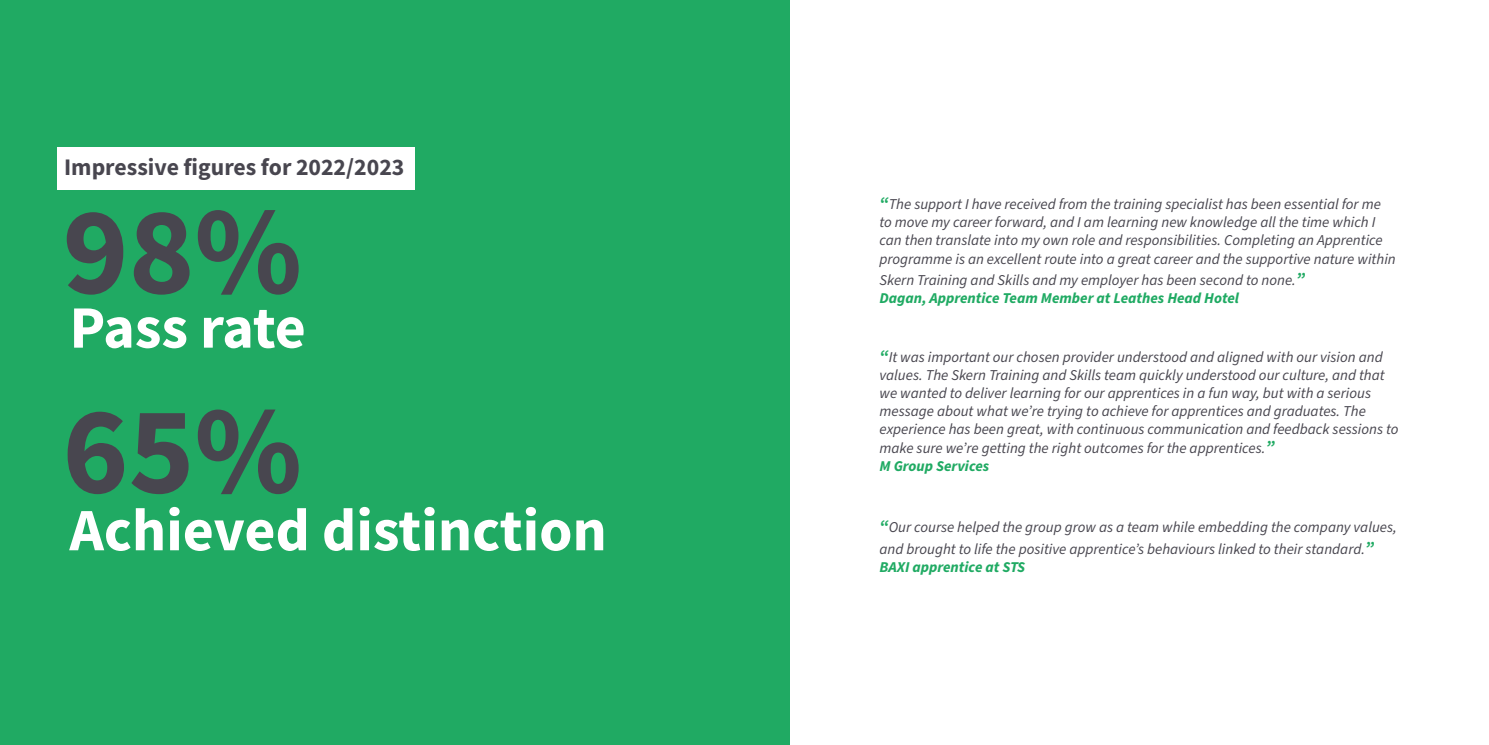
<style>
.page{position:relative;width:1489px;height:745px;background:#fff}
.page>*{position:absolute;margin:0;border:0;box-sizing:border-box;transform-origin:0 0}
.t1{font:700 125px/199.2px "Source Sans Pro";color:#48464f}
.t2{font:700 60px "Source Sans Pro";color:#fff}
.t3{font:700 60px "Source Sans Pro";letter-spacing:-.02em;color:#fff}
.t4{font:700 23.75px "Source Sans Pro";color:#48464f}
.t5{font:italic 15px/18.1px "Source Sans Pro";color:#48464f}
.t6{font:italic 700 15px "Source Sans Pro";color:#20aa63}
.s1{font-weight:700;font-size:17.5px;color:#20aa63}
.s2{font-weight:700;color:#20aa63}
</style>
<div class="page">
<div style="left:0;top:0;width:789px;height:744px;background:#20aa63"></div>
<div style="left:57px;top:147px;width:358px;height:43px;background:#fff"></div>
<h3 class="t4" style="left:64px;top:151px;width:342px">Impressive figures for 2022/2023</h3>
<h1 class="t1" style="left:62px;top:150px;width:241px">98%<br>65%</h1>
<h2 class="t3" style="left:69px;top:287px;width:238px">Pass rate</h2>
<h2 class="t2" style="left:69px;top:489px;width:539px">Achieved distinction</h2>
<p class="t5" style="left:879px;top:196px;width:518px"><span class="s1">“</span>The support I have received from the training specialist has been essential for me to move my career forward, and I am learning new knowledge all the time which I can then translate into my own role and responsibilities. Completing an Apprentice programme is an excellent route into a great career and the supportive nature within</p>
<p class="t5" style="left:879px;top:271px;width:427px">Skern Training and Skills and my employer has been second to none.<span class="s1">”<br></span><span class="s2">Dagan, Apprentice Team Member at Leathes Head Hotel</span></p>
<p class="t5" style="left:879px;top:348px;width:520px"><span class="s1">“</span>It was important our chosen provider understood and aligned with our vision and values. The Skern Training and Skills team quickly understood our culture, and that we wanted to deliver learning for our apprentices in a fun way, but with a serious message about what we’re trying to achieve for apprentices and graduates. The experience has been great, with continuous communication and feedback sessions to make sure we’re getting the right outcomes for the apprentices.<span class="s1">”<br></span><span class="s2">M Group Services</span></p>
<p class="t5" style="left:879px;top:517px;width:519px;line-height:21px"><span class="s1">“</span>Our course helped the group grow as a team while embedding the company values, and brought to life the positive apprentice’s behaviours linked to their standard.<span class="s1">”</span></p>
<p class="t6" style="left:879px;top:556px;width:147px">BAXI apprentice at STS</p>
</div>
